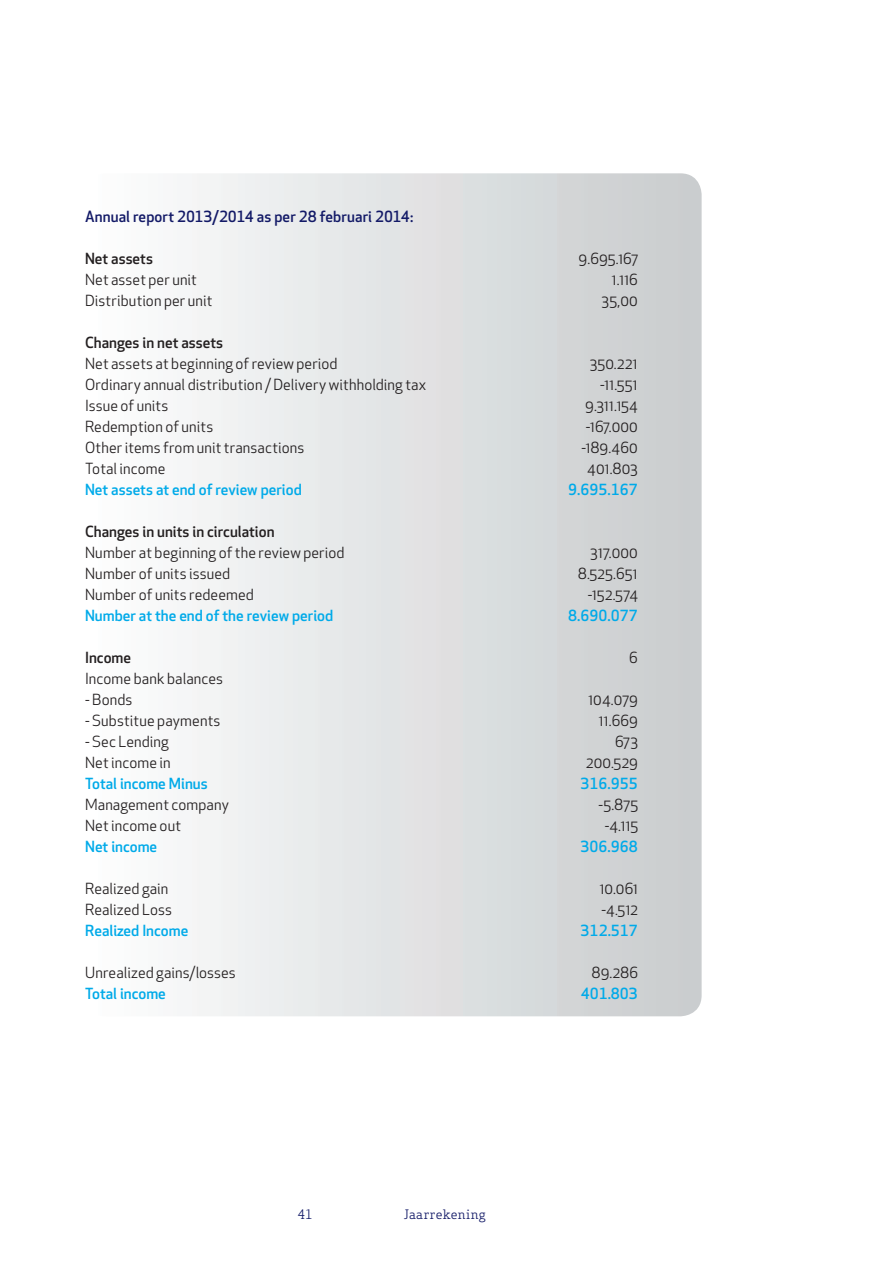
<style>
.page{position:relative;width:893px;height:1263px;background:#fff}
.page>*{position:absolute;margin:0;border:0;box-sizing:border-box;transform-origin:0 0}
.t1{font:15px "Apex New";letter-spacing:.01em;color:#231f20}
.t2{font:500 15px "Apex New";color:#00aae9}
.t3{font:500 15px "Apex New";color:#231f20}
.t4{font:500 15px "Apex New";letter-spacing:.005em;color:#131a67}
.t5{font:12.75px "Apex Serif";letter-spacing:.01em;color:#131a67}
</style>
<div class="page">
<svg style="left:197px;top:173px;width:505px;height:843px;background:#dde0e1"></svg>
<p class="t4" style="left:85px;top:206px;width:330px">Annual report 2013/2014 as per 28 februari 2014:</p>
<p class="t3" style="left:85px;top:248px;width:69px">Net assets</p>
<p class="t1" style="left:579px;top:249px;width:61px">9.695.167</p>
<p class="t1" style="left:85px;top:270px;width:113px">Net asset per unit</p>
<p class="t1" style="left:612px;top:270px;width:27px">1.116</p>
<p class="t1" style="left:85px;top:291px;width:129px">Distribution per unit</p>
<p class="t1" style="left:602px;top:291px;width:38px">35,00</p>
<p class="t3" style="left:85px;top:332px;width:140px">Changes in net assets</p>
<p class="t1" style="left:85px;top:354px;width:254px">Net assets at beginning of review period</p>
<p class="t1" style="left:590px;top:354px;width:50px">350.221</p>
<p class="t1" style="left:85px;top:375px;width:343px">Ordinary annual distribution / Delivery withholding tax</p>
<p class="t1" style="left:600px;top:375px;width:39px">-11.551</p>
<p class="t1" style="left:85px;top:396px;width:85px">Issue of units</p>
<p class="t1" style="left:585px;top:396px;width:54px">9.311.154</p>
<p class="t1" style="left:85px;top:417px;width:130px">Redemption of units</p>
<p class="t1" style="left:586px;top:417px;width:53px">-167.000</p>
<p class="t1" style="left:85px;top:438px;width:221px">Other items from unit transactions</p>
<p class="t1" style="left:582px;top:438px;width:58px">-189.460</p>
<p class="t1" style="left:85px;top:459px;width:82px">Total income</p>
<p class="t1" style="left:587px;top:459px;width:52px">401.803</p>
<p class="t2" style="left:85px;top:479px;width:218px">Net assets at end of review period</p>
<p class="t2" style="left:568px;top:479px;width:71px">9.695.167</p>
<p class="t3" style="left:85px;top:521px;width:191px">Changes in units in circulation</p>
<p class="t1" style="left:85px;top:543px;width:261px">Number at beginning of the review period</p>
<p class="t1" style="left:590px;top:543px;width:49px">317.000</p>
<p class="t1" style="left:85px;top:564px;width:147px">Number of units issued</p>
<p class="t1" style="left:578px;top:564px;width:61px">8.525.651</p>
<p class="t1" style="left:85px;top:585px;width:170px">Number of units redeemed</p>
<p class="t1" style="left:588px;top:585px;width:51px">-152.574</p>
<p class="t2" style="left:85px;top:605px;width:250px">Number at the end of the review period</p>
<p class="t2" style="left:568px;top:605px;width:71px">8.690.077</p>
<p class="t3" style="left:85px;top:647px;width:48px">Income</p>
<p class="t1" style="left:629px;top:648px;width:10px">6</p>
<p class="t1" style="left:85px;top:669px;width:140px">Income bank balances</p>
<p class="t1" style="left:85px;top:690px;width:49px">- Bonds</p>
<p class="t1" style="left:588px;top:690px;width:51px">104.079</p>
<p class="t1" style="left:85px;top:711px;width:137px">- Substitue payments</p>
<p class="t1" style="left:599px;top:711px;width:40px">11.669</p>
<p class="t1" style="left:85px;top:732px;width:85px">- Sec Lending</p>
<p class="t1" style="left:615px;top:732px;width:24px">673</p>
<p class="t1" style="left:85px;top:753px;width:87px">Net income in</p>
<p class="t1" style="left:586px;top:753px;width:53px">200.529</p>
<p class="t2" style="left:85px;top:773px;width:124px">Total income Minus</p>
<p class="t2" style="left:581px;top:773px;width:59px">316.955</p>
<p class="t1" style="left:85px;top:795px;width:145px">Management company</p>
<p class="t1" style="left:598px;top:795px;width:41px">-5.875</p>
<p class="t1" style="left:85px;top:816px;width:98px">Net income out</p>
<p class="t1" style="left:605px;top:816px;width:35px">-4.115</p>
<p class="t2" style="left:85px;top:836px;width:74px">Net income</p>
<p class="t2" style="left:581px;top:836px;width:59px">306.968</p>
<p class="t1" style="left:85px;top:879px;width:85px">Realized gain</p>
<p class="t1" style="left:600px;top:879px;width:40px">10.061</p>
<p class="t1" style="left:85px;top:900px;width:88px">Realized Loss</p>
<p class="t1" style="left:601px;top:900px;width:38px">-4.512</p>
<p class="t2" style="left:85px;top:920px;width:105px">Realized Income</p>
<p class="t2" style="left:581px;top:920px;width:59px">312.517</p>
<p class="t1" style="left:85px;top:963px;width:152px">Unrealized gains/losses</p>
<p class="t1" style="left:592px;top:963px;width:48px">89.286</p>
<p class="t2" style="left:85px;top:983px;width:82px">Total income</p>
<p class="t2" style="left:581px;top:983px;width:59px">401.803</p>
<p class="t5" style="left:298px;top:1206px;width:17px">41</p>
<p class="t5" style="left:404px;top:1206px;width:83px">Jaarrekening</p>
</div>
